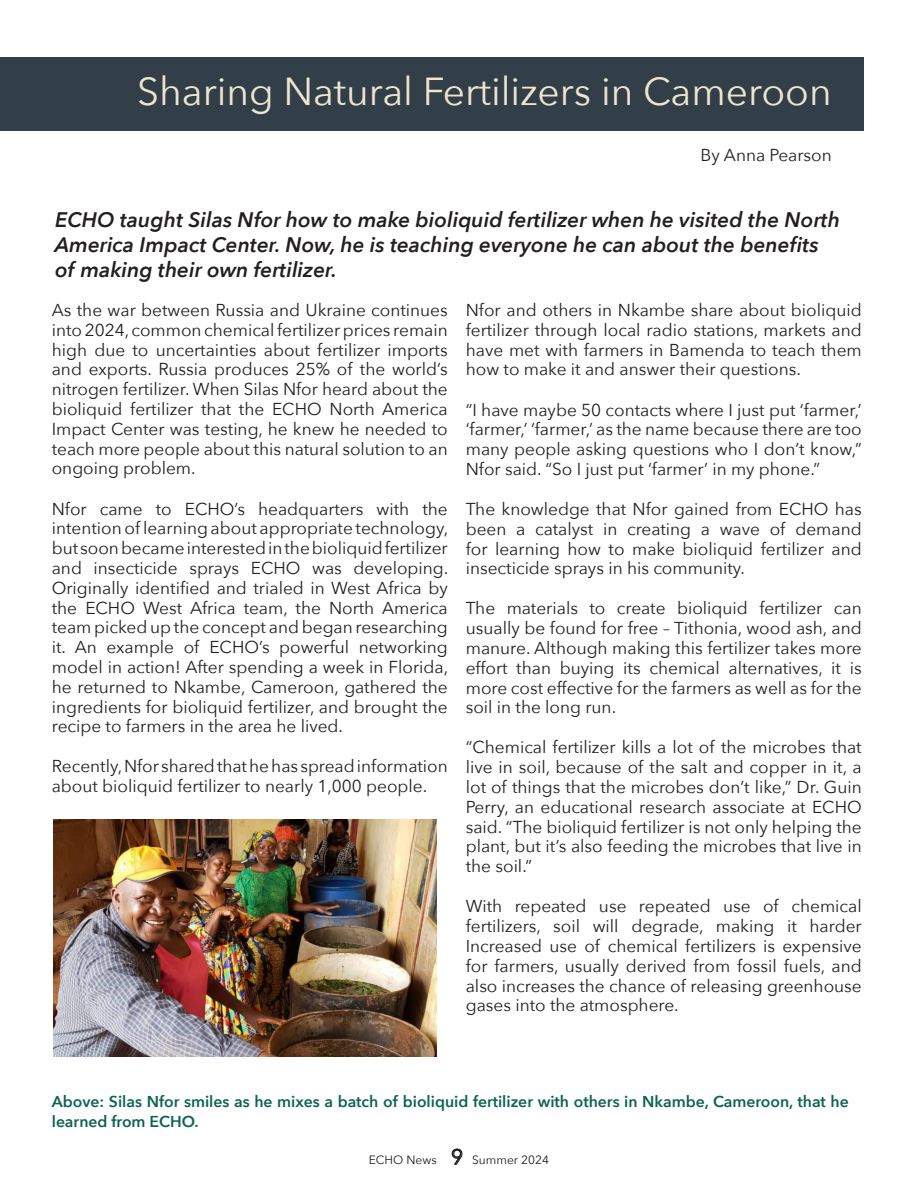
<style>
.page{position:relative;width:918px;height:1188px;background:#fff}
.page>*{position:absolute;margin:0;border:0;box-sizing:border-box;transform-origin:0 0}
.ECHO_News_story_title{font:39px "Avenir Next";color:#eee5d0}
.ECHO_News_paragraphs{font:italic 600 21px/25.2px "Avenir Next";color:#231f20}
.ECHO_News_paragraphs-2{font:17.25px/19.8px "Avenir Next";color:#231f20;text-align:justify}
.ECHO_News_paragraphs-3{font:600 15.75px/19.8px "Avenir Next";color:#0c6451}
.t1{font:12px "Avenir Next";color:#231f20}
.s1{font-size:21px}
</style>
<div class="page">
<div style="left:0;top:58px;width:864px;height:73px;background:#323f48"></div>
<img style="left:54px;top:820px;width:383px;height:236px">
<p class="ECHO_News_story_title" style="left:137px;top:58px;width:696px">Sharing Natural Fertilizers in Cameroon</p>
<p class="ECHO_News_paragraphs-2" style="left:701px;top:144px;width:133px">By Anna Pearson</p>
<p class="ECHO_News_paragraphs" style="left:55px;top:206px;width:786px">ECHO taught Silas Nfor how to make bioliquid fertilizer when he visited the North<br>America Impact Center. Now, he is teaching everyone he can about the benefits of making their own fertilizer.</p>
<p class="ECHO_News_paragraphs-2" style="left:52px;top:299px;width:398px">As the war between Russia and Ukraine continues into 2024, common chemical fertilizer prices remain high due to uncertainties about fertilizer imports and exports. Russia produces 25% of the world’s nitrogen fertilizer. When Silas Nfor heard about the bioliquid fertilizer that the ECHO North America Impact Center was testing, he knew he needed to teach more people about this natural solution to an ongoing problem.</p>
<p class="ECHO_News_paragraphs-2" style="left:52px;top:498px;width:398px">Nfor came to ECHO’s headquarters with the intention of learning about appropriate technology, but soon became interested in the bioliquid fertilizer and insecticide sprays ECHO was developing.<br>Originally identified and trialed in West Africa by the ECHO West Africa team, the North America team picked up the concept and began researching it. An example of ECHO’s powerful networking model in action! After spending a week in Florida, he returned to Nkambe, Cameroon, gathered the ingredients for bioliquid fertilizer, and brought the recipe to farmers in the area he lived.</p>
<p class="ECHO_News_paragraphs-2" style="left:52px;top:756px;width:398px">Recently, Nfor shared that he has spread information about bioliquid fertilizer to nearly 1,000 people.</p>
<p class="ECHO_News_paragraphs-2" style="left:466px;top:299px;width:398px">Nfor and others in Nkambe share about bioliquid fertilizer through local radio stations, markets and have met with farmers in Bamenda to teach them how to make it and answer their questions.</p>
<p class="ECHO_News_paragraphs-2" style="left:466px;top:399px;width:398px">“I have maybe 50 contacts where I just put ‘farmer,’ ‘farmer,’ ‘farmer,’ as the name because there are too many people asking questions who I don’t know,” Nfor said. “So I just put ‘farmer’ in my phone.”</p>
<p class="ECHO_News_paragraphs-2" style="left:466px;top:498px;width:398px">The knowledge that Nfor gained from ECHO has been a catalyst in creating a wave of demand for learning how to make bioliquid fertilizer and insecticide sprays in his community.</p>
<p class="ECHO_News_paragraphs-2" style="left:466px;top:598px;width:398px">The materials to create bioliquid fertilizer can usually be found for free – Tithonia, wood ash, and manure. Although making this fertilizer takes more effort than buying its chemical alternatives, it is more cost effective for the farmers as well as for the soil in the long run.</p>
<p class="ECHO_News_paragraphs-2" style="left:466px;top:737px;width:398px">“Chemical fertilizer kills a lot of the microbes that live in soil, because of the salt and copper in it, a lot of things that the microbes don’t like,” Dr. Guin Perry, an educational research associate at ECHO said. “The bioliquid fertilizer is not only helping the plant, but it’s also feeding the microbes that live in the soil.”</p>
<p class="ECHO_News_paragraphs-2" style="left:466px;top:896px;width:398px">With repeated use repeated use of chemical fertilizers, soil will degrade, making it harder Increased use of chemical fertilizers is expensive for farmers, usually derived from fossil fuels, and also increases the chance of releasing greenhouse gases into the atmosphere.</p>
<p class="ECHO_News_paragraphs-3" style="left:52px;top:1091px;width:798px">Above: Silas Nfor smiles as he mixes a batch of bioliquid fertilizer with others in Nkambe, Cameroon, that he learned from ECHO.</p>
<p class="t1" style="left:369px;top:1150px;width:182px">ECHO News <span class="s1">9</span> Summer 2024</p>
</div>
